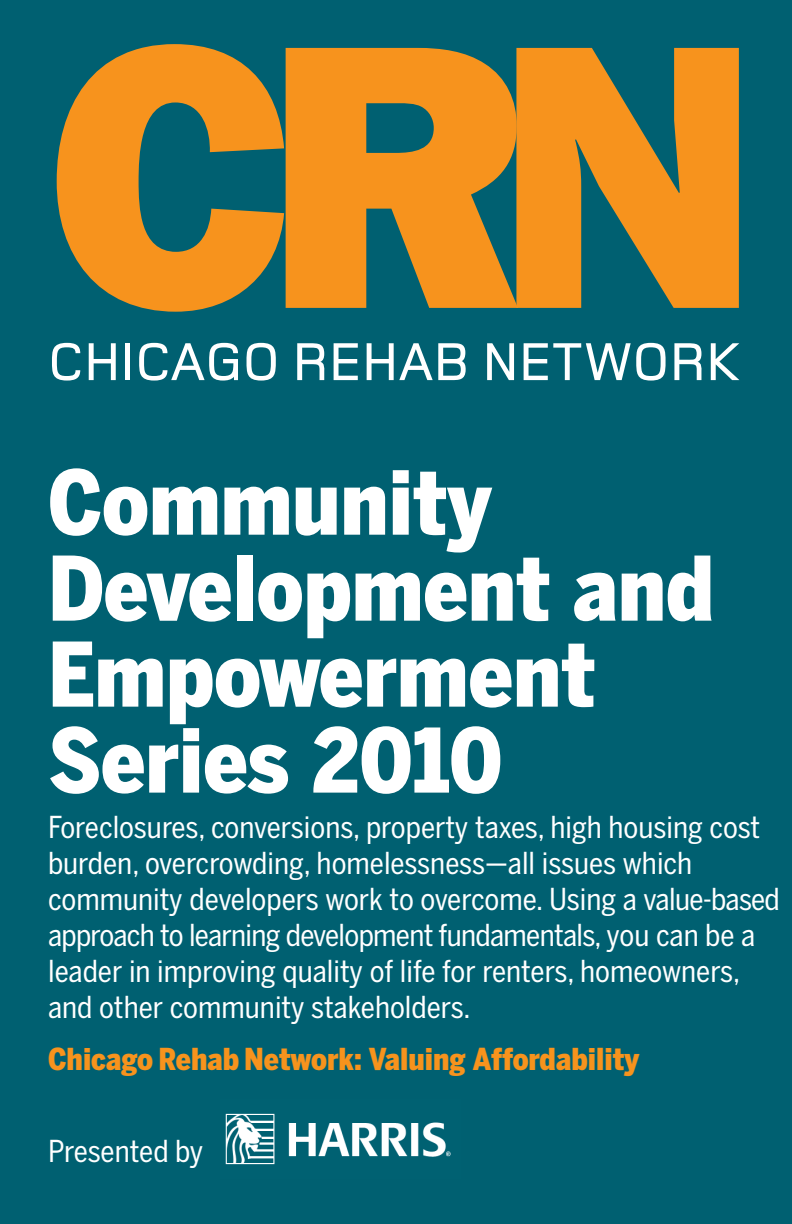
<style>
.page{position:relative;width:792px;height:1224px;background:#006071}
.page>*{position:absolute;margin:0;border:0;box-sizing:border-box;transform-origin:0 0}
.t1{font:800 379px "Franklin Gothic";color:#f7931d}
.t2{font:900 88px/86px "Benton Sans Cond";color:#fff}
.t3{font:500 55.2px "Foundry Monoline";letter-spacing:.005em;color:#fff}
.t4{font:30px/36px "Benton Sans Cond";color:#fff}
.t5{font:900 30px "Benton Sans Cond";color:#f7931d}
</style>
<div class="page">
<img style="left:225px;top:1113px;width:226px;height:52px">
<h1 class="t1" style="left:48px;top:-45px;width:713px">CRN</h1>
<h3 class="t3" style="left:48px;top:332px;width:693px">CHICAGO REHAB NETWORK</h3>
<h2 class="t2" style="left:48px;top:459px;width:668px">Community<br>Development and<br>Empowerment<br>Series 2010</h2>
<p class="t4" style="left:48px;top:809px;width:733px">Foreclosures, conversions, property taxes, high housing cost burden, overcrowding, homelessness—all issues which community developers work to overcome. Using a value-based approach to learning development fundamentals, you can be a leader in improving quality of life for renters, homeowners, and other community stakeholders.</p>
<p class="t5" style="left:48px;top:1041px;width:593px">Chicago Rehab Network: Valuing Affordability</p>
<p class="t4" style="left:48px;top:1133px;width:157px">Presented by</p>
</div>
